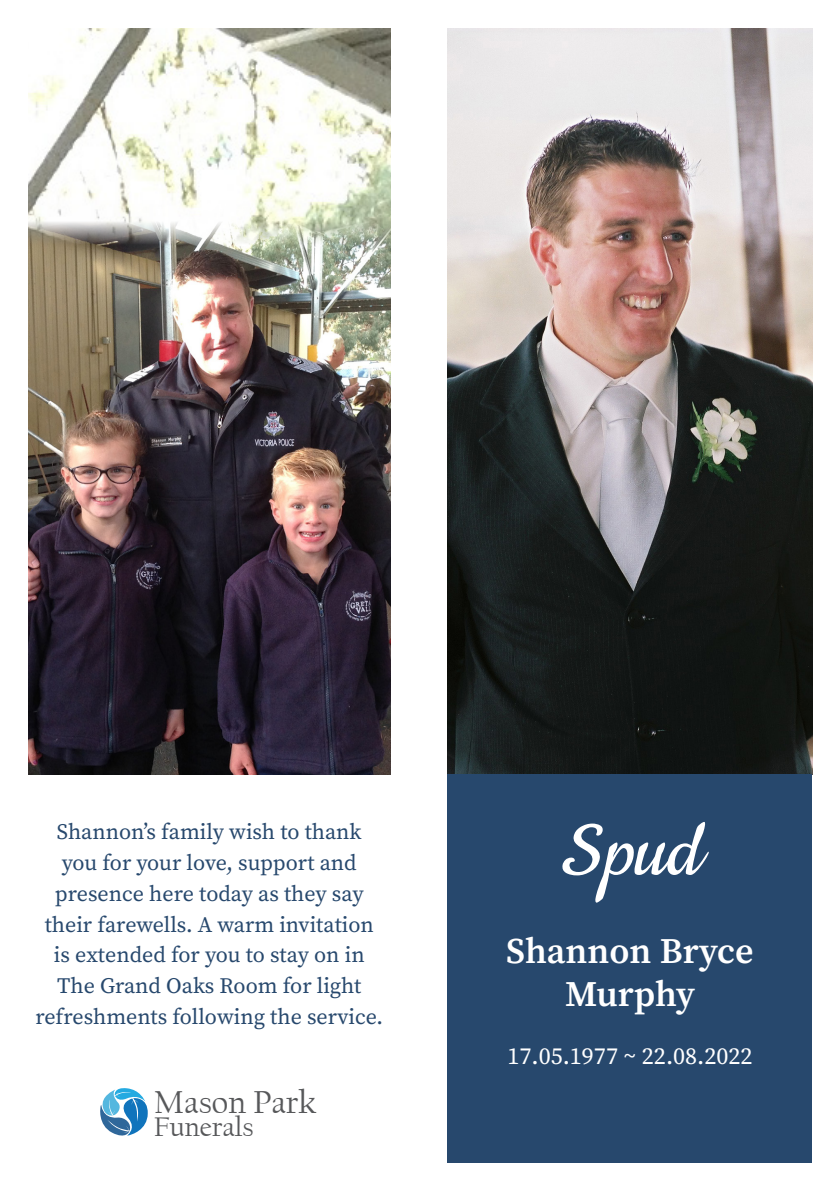
<style>
.page{position:relative;width:840px;height:1191px;background:#fff}
.page>*{position:absolute;margin:0;border:0;box-sizing:border-box;transform-origin:0 0}
.t1{font:italic 87.6px "Cookie";color:#fff}
.t2{font:600 36px/43.2px "Source Serif Pro";letter-spacing:-.005em;color:#fff;text-align:center}
.t3{font:33.2px "Californian FB";color:#57585a}
.t4{font:28.4px "Californian FB";color:#57585a}
.t5{font:24px "Source Serif Pro";color:#fff}
.t6{font:22px/30.8px "Source Serif Pro";color:#27486d;text-align:center}
</style>
<div class="page">
<img style="left:28px;top:28px;width:362px;height:172px">
<img style="left:447px;top:28px;width:364px;height:746px">
<img style="left:28px;top:200px;width:362px;height:574px">
<div style="left:447px;top:774px;width:364px;height:388px;background:#27486d"></div>
<svg style="left:100px;top:1088px;width:48px;height:48px"></svg>
<p class="t6" style="left:35px;top:816px;width:349px">Shannon’s family wish to thank<br>you for your love, support and presence here today as they say their farewells. A warm invitation is extended for you to stay on in<br>The Grand Oaks Room for light refreshments following the service.</p>
<p class="t3" style="left:154px;top:1083px;width:164px">Mason Park</p>
<p class="t4" style="left:154px;top:1111px;width:101px">Funerals</p>
<p class="t1" style="left:559px;top:805px;width:142px">Sp ud</p>
<p class="t2" style="left:506px;top:929px;width:249px">Shannon Bryce<br>Murphy</p>
<p class="t5" style="left:507px;top:1039px;width:246px">17.05.1977 ~ 22.08.2022</p>
</div>
